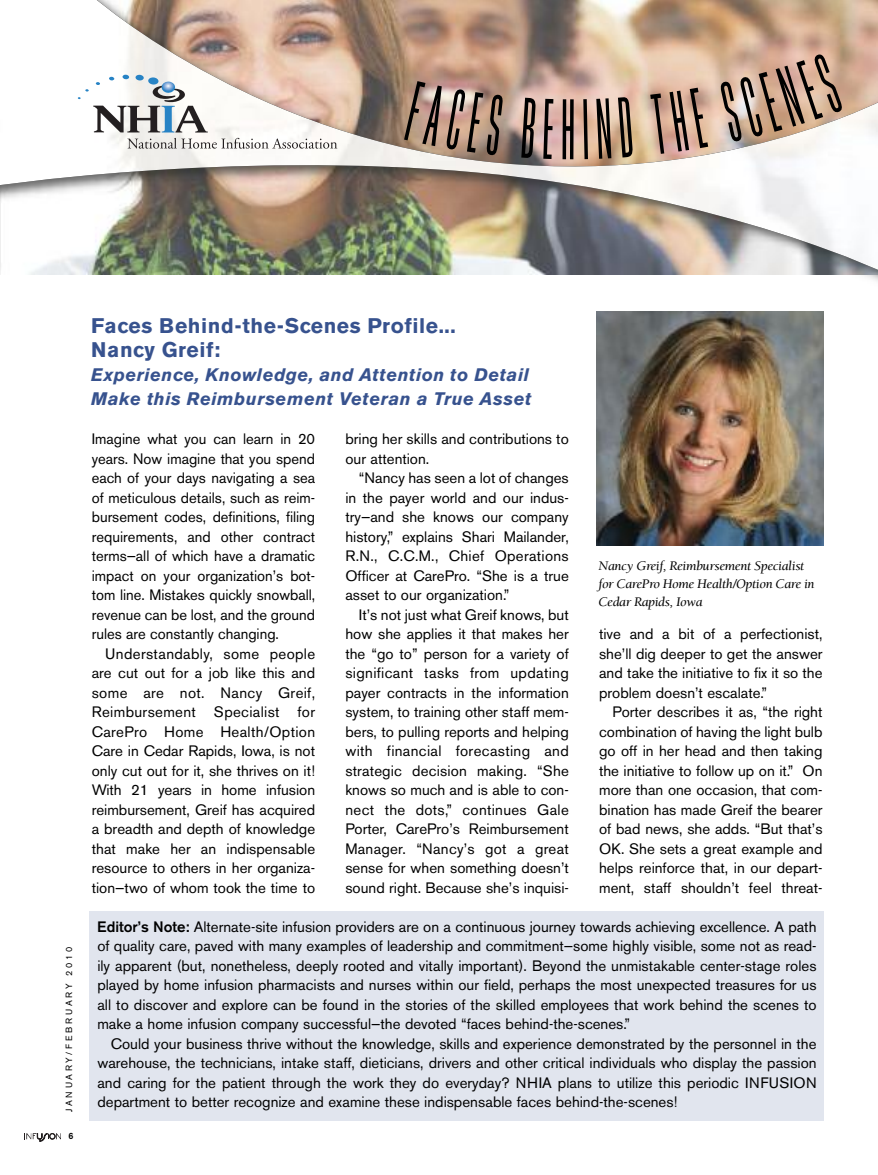
<style>
.page{position:relative;width:878px;height:1175px;background:#fff}
.page>*{position:absolute;margin:0;border:0;box-sizing:border-box;transform-origin:0 0}
.t1{font:90px "B Bee";color:#000;scale:.75 1}
.t2{font:700 21px/24px "Akzidenz Grotesk BE";letter-spacing:.03em;color:#37528e}
.t3{font:italic 700 18px/24px "Akzidenz Grotesk BE";letter-spacing:.03em;color:#37528e}
.t4{font:15px/19.5px "Akzidenz Grotesk BE";color:#000;text-align:justify}
.t5{font:italic 13.5px/18px "Berkeley";letter-spacing:-.025em;color:#000;scale:1.05 1}
.t6{font:9px "Akzidenz Grotesk BE";letter-spacing:.29em;color:#000}
.t7{font:500 9px "Akzidenz Grotesk BE";color:#000}
.s1{font-weight:500}
</style>
<div class="page">
<svg style="left:24px;top:1133px;width:37px;height:8px"></svg>
<svg style="left:0;top:270px;width:878px;height:6px"></svg>
<img style="left:0;top:0;width:878px;height:270px">
<svg style="left:78px;top:75px;width:259px;height:74px"></svg>
<img style="left:597px;top:311px;width:227px;height:235px">
<div style="left:90px;top:911px;width:734px;height:209px;background:#e1e5ee"></div>
<svg style="left:404px;top:81px;width:99px;height:75px;background:#c2a290"></svg>
<svg style="left:521px;top:98px;width:15px;height:60px"></svg>
<svg style="left:543px;top:99px;width:10px;height:60px"></svg>
<svg style="left:583px;top:99px;width:5px;height:60px"></svg>
<svg style="left:596px;top:98px;width:15px;height:61px"></svg>
<svg style="left:618px;top:97px;width:15px;height:60px"></svg>
<svg style="left:650px;top:88px;width:58px;height:66px;background:#d9b19c"></svg>
<svg style="left:719px;top:53px;width:124px;height:89px;background:#dab9a3"></svg>
<h1 class="t1" style="left:561px;top:100px;width:20px">H</h1>
<p class="t6" style="left:66px;top:1112px;width:167px;rotate:-90deg">JANUARY/FEBRUARY 2010</p>
<p class="t7" style="left:68px;top:1132px;width:7px">6</p>
<h2 class="t2" style="left:91px;top:315px;width:366px">Faces Behind-the-Scenes Profile...<br>Nancy Greif:</h2>
<p class="t3" style="left:91px;top:364px;width:441px">Experience, Knowledge, and Attention to Detail<br>Make this Reimbursement Veteran a True Asset</p>
<p class="t4" style="left:92px;top:431px;width:225px">Imagine what you can learn in 20 years. Now imagine that you spend each of your days navigating a sea of meticulous details, such as reim&shy;bursement codes, definitions, filing requirements, and other contract terms—all of which have a dramatic impact on your organization’s bot&shy;tom line. Mistakes quickly snowball, revenue can be lost, and the ground rules are constantly changing.</p>
<p class="t4" style="left:92px;top:645px;width:225px;text-indent:14px">Understandably, some people are cut out for a job like this and some are not. Nancy Greif, Reimbursement Specialist for CarePro Home Health/Option Care in Cedar Rapids, Iowa, is not only cut out for it, she thrives on it!<br>With 21 years in home infusion reimbursement, Greif has acquired a breadth and depth of knowledge that make her an indispensable resource to others in her organiza&shy;tion—two of whom took the time to</p>
<p class="t4" style="left:345px;top:431px;width:225px">bring her skills and contributions to our attention.</p>
<p class="t4" style="left:345px;top:470px;width:225px;text-indent:14px">“Nancy has seen a lot of changes in the payer world and our indus&shy;try—and she knows our company history,” explains Shari Mailander, R.N., C.C.M., Chief Operations Officer at CarePro. “She is a true asset to our organization.”</p>
<p class="t4" style="left:345px;top:606px;width:225px;text-indent:14px">It’s not just what Greif knows, but how she applies it that makes her the “go to” person for a variety of significant tasks from updating payer contracts in the information system, to training other staff mem&shy;bers, to pulling reports and helping with financial forecasting and strategic decision making. “She knows so much and is able to con&shy;nect the dots,” continues Gale Porter, CarePro’s Reimbursement Manager. “Nancy’s got a great sense for when something doesn’t sound right. Because she’s inquisi-</p>
<p class="t5" style="left:598px;top:558px;width:207px">Nancy Greif, Reimbursement Specialist for CarePro Home Health/Option Care in<br>Cedar Rapids, Iowa</p>
<p class="t4" style="left:599px;top:626px;width:225px">tive and a bit of a perfectionist, she’ll dig deeper to get the answer and take the initiative to fix it so the problem doesn’t escalate.”</p>
<p class="t4" style="left:599px;top:704px;width:225px;text-indent:14px">Porter describes it as, “the right combination of having the light bulb go off in her head and then taking the initiative to follow up on it.” On more than one occasion, that com&shy;bination has made Greif the bearer of bad news, she adds. “But that’s OK. She sets a great example and helps reinforce that, in our depart&shy;ment, staff shouldn’t feel threat-</p>
<p class="t4" style="left:97px;top:918px;width:720px"><span class="s1">Editor’s Note:</span> Alternate-site infusion providers are on a continuous journey towards achieving excellence. A path of quality care, paved with many examples of leadership and commitment—some highly visible, some not as read&shy;ily apparent (but, nonetheless, deeply rooted and vitally important). Beyond the unmistakable center-stage roles played by home infusion pharmacists and nurses within our field, perhaps the most unexpected treasures for us all to discover and explore can be found in the stories of the skilled employees that work behind the scenes to make a home infusion company successful—the devoted “faces behind-the-scenes.”</p>
<p class="t4" style="left:97px;top:1035px;width:720px;text-indent:13px">Could your business thrive without the knowledge, skills and experience demonstrated by the personnel in the warehouse, the technicians, intake staff, dieticians, drivers and other critical individuals who display the passion and caring for the patient through the work they do everyday? NHIA plans to utilize this periodic INFUSION department to better recognize and examine these indispensable faces behind-the-scenes!</p>
</div>
